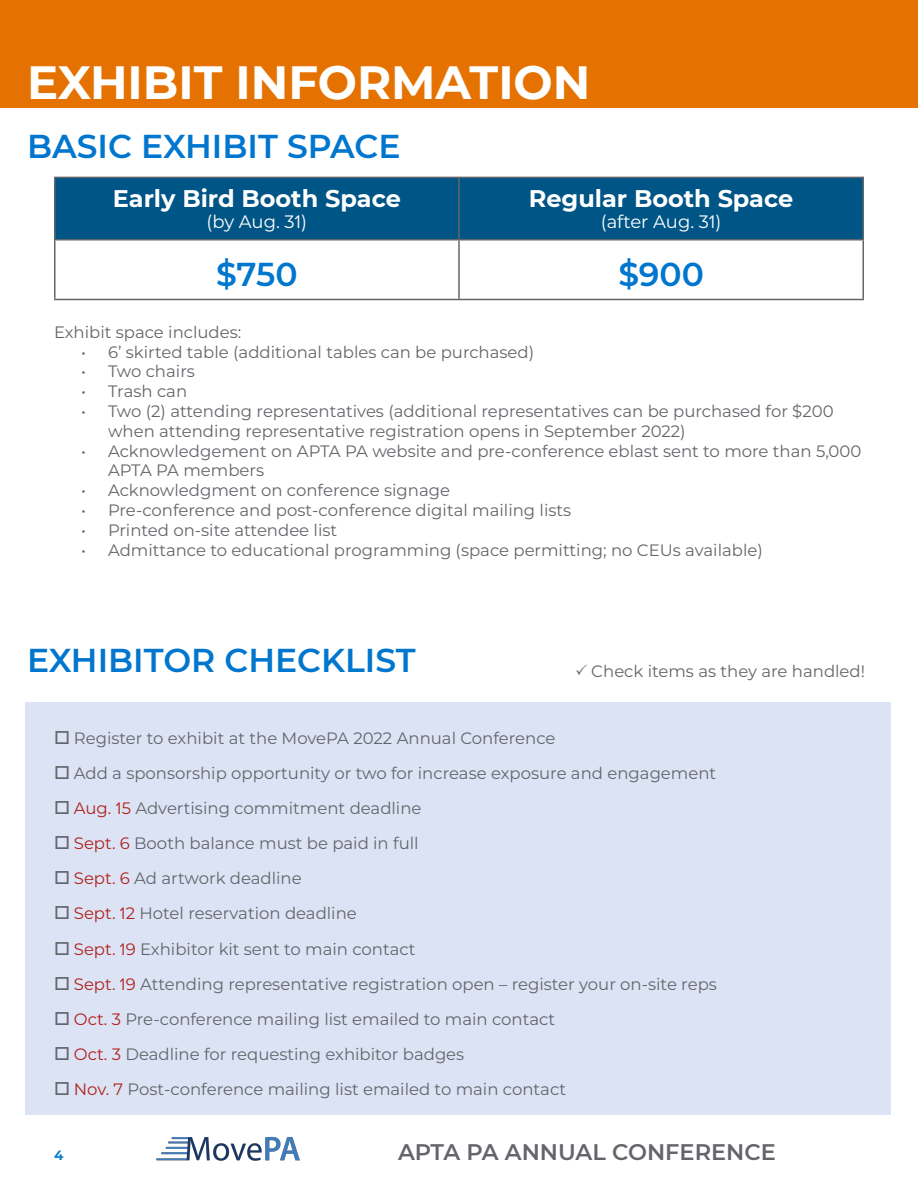
<style>
.page{position:relative;width:918px;height:1188px;background:#fff}
.page>*{position:absolute;margin:0;border:0;box-sizing:border-box;transform-origin:0 0}
.t1{font:700 46.5px "APTA Sans";color:#fff}
.t2{font:600 33px "APTA Sans";color:#0076ce}
.t3{font:700 24px "APTA Sans";color:#fff}
.t4{font:600 22.5px "APTA Sans";color:#63656a}
.t5{font:18px "APTA Sans";color:#fff}
.t6{font:16.5px/19.8px "APTA Sans";color:#63656a}
.t7{font:700 13.5px "APTA Sans";color:#0a7eca}
.s1{color:#af231c}
</style>
<div class="page">
<div style="left:0;top:0;width:918px;height:108px;background:#e57200"></div>
<div style="left:56px;top:178px;width:806px;height:61px;background:#005587"></div>
<hr style="left:459px;top:177px;width:405px;height:1px;background:#63656a">
<hr style="left:862px;top:178px;width:2px;height:61px;background:#63656a">
<hr style="left:54px;top:241px;width:2px;height:58px;background:#63656a">
<hr style="left:54px;top:299px;width:405px;height:1px;background:#63656a">
<hr style="left:54px;top:177px;width:405px;height:1px;background:#63656a">
<hr style="left:54px;top:178px;width:2px;height:61px;background:#63656a">
<hr style="left:458px;top:178px;width:2px;height:61px;background:#63656a">
<hr style="left:54px;top:239px;width:405px;height:2px;background:#63656a">
<hr style="left:459px;top:239px;width:405px;height:2px;background:#63656a">
<hr style="left:458px;top:241px;width:2px;height:58px;background:#63656a">
<hr style="left:862px;top:241px;width:2px;height:58px;background:#63656a">
<hr style="left:459px;top:299px;width:405px;height:1px;background:#63656a">
<div style="left:26px;top:702px;width:865px;height:412px;background:#dce3f5"></div>
<img style="left:156px;top:1136px;width:144px;height:25px">
<p class="t1" style="left:27px;top:49px;width:565px">EXHIBIT INFORMATION</p>
<p class="t2" style="left:27px;top:123px;width:375px">BASIC EXHIBIT SPACE</p>
<p class="t3" style="left:113px;top:181px;width:289px">Early Bird Booth Space</p>
<p class="t5" style="left:207px;top:209px;width:102px">(by Aug. 31)</p>
<p class="t3" style="left:529px;top:181px;width:266px">Regular Booth Space</p>
<p class="t5" style="left:601px;top:209px;width:122px">(after Aug. 31)</p>
<p class="t2" style="left:216px;top:250px;width:83px">$750</p>
<p class="t2" style="left:618px;top:250px;width:87px">$900</p>
<p class="t6" style="left:54px;top:321px;width:189px">Exhibit space includes:</p>
<p class="t6" style="left:81px;top:341px;width:455px">• 6’ skirted table (additional tables can be purchased)</p>
<p class="t6" style="left:81px;top:361px;width:115px">• Two chairs</p>
<p class="t6" style="left:81px;top:381px;width:108px">• Trash can</p>
<p class="t6" style="left:108px;top:401px;width:727px;text-indent:-27px">• Two (2) attending representatives (additional representatives can be purchased for $200 when attending representative registration opens in September 2022)</p>
<p class="t6" style="left:108px;top:440px;width:755px;text-indent:-27px">• Acknowledgement on APTA PA website and pre-conference eblast sent to more than 5,000<br>APTA PA members</p>
<p class="t6" style="left:81px;top:480px;width:371px">• Acknowledgment on conference signage</p>
<p class="t6" style="left:81px;top:500px;width:492px">• Pre-conference and post-conference digital mailing lists</p>
<p class="t6" style="left:81px;top:519px;width:258px">• Printed on-site attendee list</p>
<p class="t6" style="left:81px;top:539px;width:683px">• Admittance to educational programming (space permitting; no CEUs available)</p>
<p class="t2" style="left:27px;top:637px;width:390px">EXHIBITOR CHECKLIST</p>
<p class="t6" style="left:591px;top:661px;width:275px">Check items as they are handled!</p>
<p class="t6" style="left:54px;top:728px;width:503px">□ Register to exhibit at the MovePA 2022 Annual Conference</p>
<p class="t6" style="left:54px;top:763px;width:664px">□ Add a sponsorship opportunity or two for increase exposure and engagement</p>
<p class="t6" style="left:54px;top:798px;width:369px">□ <span class="s1">Aug. 15</span> Advertising commitment deadline</p>
<p class="t6" style="left:54px;top:833px;width:366px">□ <span class="s1">Sept. 6</span> Booth balance must be paid in full</p>
<p class="t6" style="left:54px;top:868px;width:249px">□ <span class="s1">Sept. 6</span> Ad artwork deadline</p>
<p class="t6" style="left:54px;top:903px;width:304px">□ <span class="s1">Sept. 12</span> Hotel reservation deadline</p>
<p class="t6" style="left:54px;top:938px;width:363px">□ <span class="s1">Sept. 19</span> Exhibitor kit sent to main contact</p>
<p class="t6" style="left:54px;top:973px;width:664px">□ <span class="s1">Sept. 19</span> Attending representative registration open – register your on-site reps</p>
<p class="t6" style="left:54px;top:1008px;width:503px">□ <span class="s1">Oct. 3</span> Pre-conference mailing list emailed to main contact</p>
<p class="t6" style="left:54px;top:1043px;width:412px">□ <span class="s1">Oct. 3</span> Deadline for requesting exhibitor badges</p>
<p class="t6" style="left:54px;top:1079px;width:514px">□ <span class="s1">Nov. 7</span> Post-conference mailing list emailed to main contact</p>
<p class="t7" style="left:54px;top:1145px;width:11px">4</p>
<p class="t4" style="left:398px;top:1136px;width:379px">APTA PA ANNUAL CONFERENCE</p>
</div>
